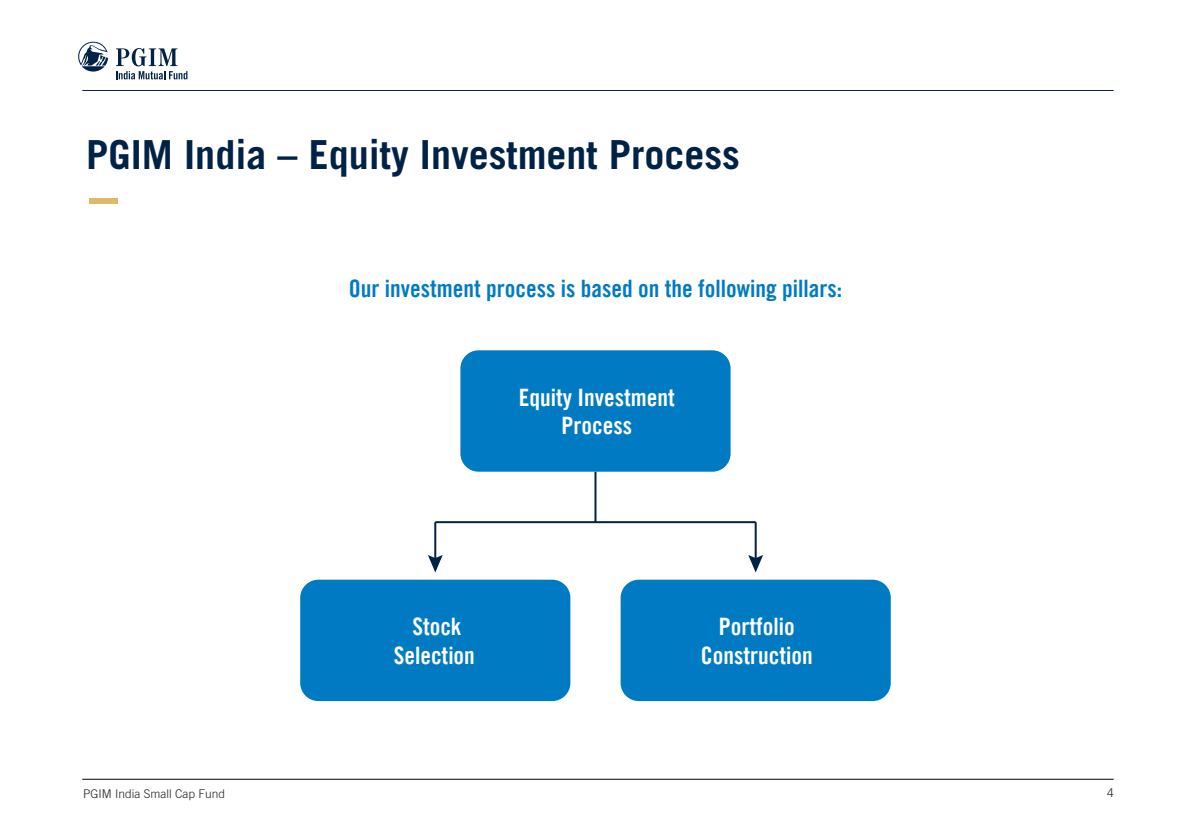
<style>
.page{position:relative;width:1191px;height:840px;background:#fff}
.page>*{position:absolute;margin:0;border:0;box-sizing:border-box;transform-origin:0 0}
.t1{font:700 40px "Trade Gothic LT";color:#002247}
.t2{font:24px/28.8px "Trade Gothic LT Com Bd Cn 20";color:#fff;text-align:center}
.t3{font:24px "Trade Gothic LT Com Bd Cn 20";color:#007bc3}
.t4{font:300 12px "Trade Gothic LT";color:#231f20}
</style>
<div class="page">
<hr style="left:82px;top:778px;width:1031px;height:1px;background:#000">
<hr style="left:82px;top:90px;width:1031px;height:1px;background:#0e2345">
<svg style="left:78px;top:42px;width:30px;height:30px"></svg>
<svg style="left:116px;top:48px;width:71px;height:31px"></svg>
<div style="left:460px;top:350px;width:270px;height:121px;background:#007bc3;border-radius:18px"></div>
<div style="left:300px;top:579px;width:270px;height:121px;background:#007bc3;border-radius:18px"></div>
<div style="left:620px;top:579px;width:270px;height:121px;background:#007bc3;border-radius:18px"></div>
<hr style="left:434px;top:522px;width:2px;height:38px;background:#002247">
<svg style="left:428px;top:554px;width:15px;height:18px"></svg>
<hr style="left:754px;top:522px;width:2px;height:38px;background:#002247">
<svg style="left:748px;top:554px;width:15px;height:18px"></svg>
<hr style="left:594px;top:471px;width:2px;height:51px;background:#002247">
<hr style="left:435px;top:521px;width:320px;height:2px;background:#002247">
<div style="left:89px;top:198px;width:29px;height:5px;background:#ddb968"></div>
<h1 class="t1" style="left:86px;top:130px;width:655px">PGIM India – Equity Investment Process</h1>
<p class="t3" style="left:349px;top:273px;width:495px">Our investment process is based on the following pillars:</p>
<p class="t2" style="left:519px;top:382px;width:157px">Equity Investment<br>Process</p>
<p class="t2" style="left:394px;top:611px;width:83px">Stock<br>Selection</p>
<p class="t2" style="left:701px;top:611px;width:113px">Portfolio<br>Construction</p>
<p class="t4" style="left:83px;top:786px;width:144px">PGIM India Small Cap Fund</p>
<p class="t4" style="left:1107px;top:784px;width:8px">4</p>
</div>
